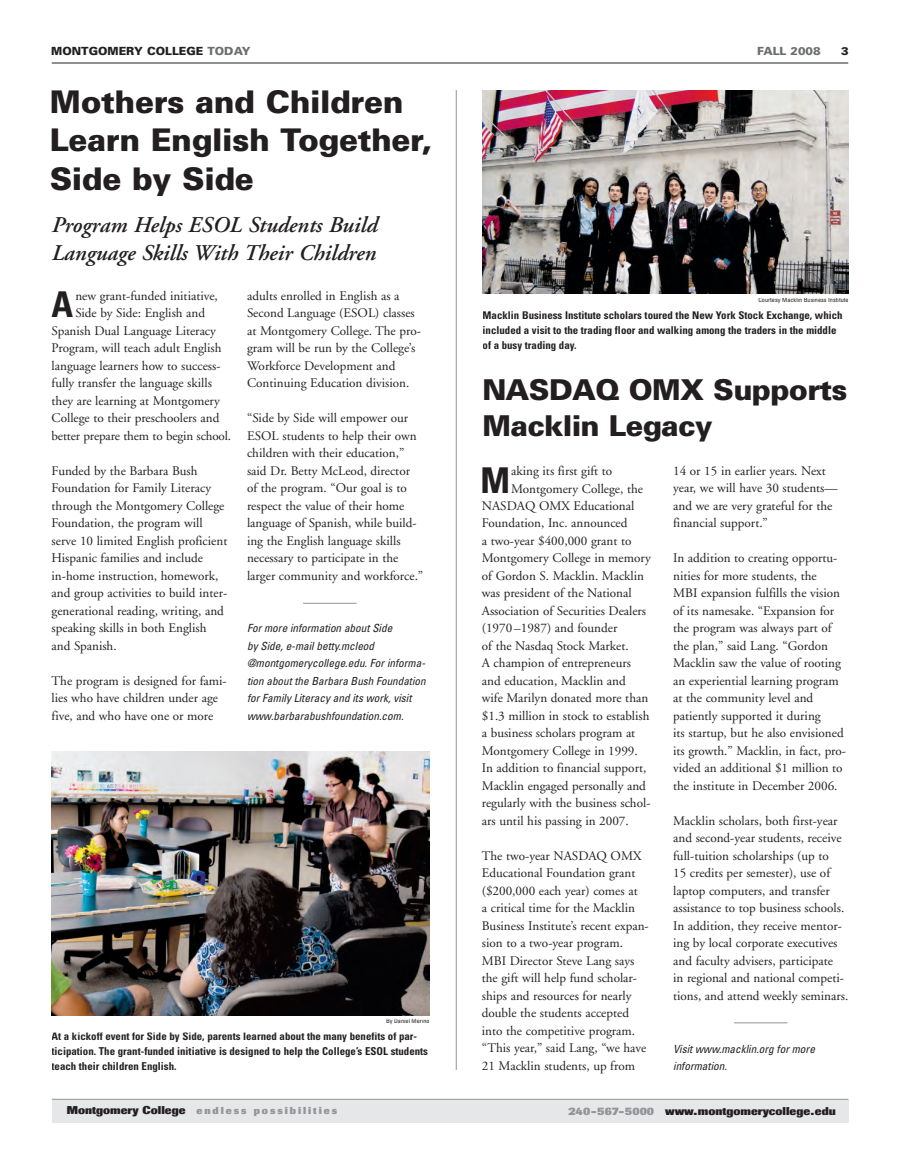
<style>
.page{position:relative;width:900px;height:1170px;background:#fff}
.page>*{position:absolute;margin:0;border:0;box-sizing:border-box;transform-origin:0 0}
.t1{font:700 condensed 35.5px "Univers";color:#231f20}
.t2{font:900 31.25px/38.8px "Univers";letter-spacing:-.015em;color:#231f20}
.t3{font:900 28.75px/36.2px "Univers";letter-spacing:-.025em;color:#231f20}
.t4{font:italic 600 22.5px/27.5px "Adobe Garamond";color:#231f20}
.t5{font:13.12px/17.5px "Adobe Garamond";color:#231f20}
.t6{font:13px "Adobe Garamond";letter-spacing:-.01em;color:#231f20}
.t7{font:italic condensed 11.25px/17.5px "Univers";color:#231f20}
.t8{font:800 11.25px "Imago";color:#231f20}
.t9{font:900 11.25px "Univers";color:#231f20}
.t10{font:900 11.25px "Univers";color:#6c6d70}
.t11{font:italic condensed 11.12px "Univers";color:#231f20}
.t12{font:700 condensed 10.88px/15px "Univers";color:#231f20}
.t13{font:800 10px "Imago";letter-spacing:.195em;color:#939598}
.t14{font:condensed 6.25px "Univers";color:#231f20}
.s1{color:#6c6d70}
.s2{font-size:11.25px;color:#231f20}
.s3{color:#939598}
</style>
<div class="page">
<div style="left:52px;top:1100px;width:796px;height:23px;background:#e6e7e9"></div>
<hr style="left:52px;top:1099px;width:796px;height:1px;background:#939598">
<hr style="left:52px;top:63px;width:796px;height:1px;background:#231f20">
<hr style="left:303px;top:603px;width:54px;height:1px;background:#939598">
<img style="left:482px;top:90px;width:366px;height:204px">
<hr style="left:456px;top:90px;width:1px;height:980px;background:#939598">
<img style="left:52px;top:752px;width:377px;height:263px">
<hr style="left:734px;top:1023px;width:54px;height:1px;background:#939598">
<p class="t9" style="left:51px;top:47px;width:201px">MONTGOMERY COLLEGE <span class="s1">TODAY</span></p>
<p class="t10" style="left:757px;top:47px;width:65px">FALL 2008</p>
<p class="t9" style="left:841px;top:47px;width:9px">3</p>
<h2 class="t2" style="left:50px;top:85px;width:384px">Mothers and Children<br>Learn English Together,<br>Side by Side</h2>
<h3 class="t4" style="left:52px;top:213px;width:327px">Program Helps ESOL Students Build<br>Language Skills With Their Children</h3>
<h1 class="t1" style="left:51px;top:292px;width:23px">A</h1>
<p class="t5" style="left:75px;top:288px;width:144px">new grant-funded initiative,</p>
<p class="t5" style="left:75px;top:306px;width:131px">Side by Side: English and</p>
<p class="t5" style="left:52px;top:323px;width:166px">Spanish Dual Language Literacy</p>
<p class="t5" style="left:52px;top:341px;width:172px">Program, will teach adult English</p>
<p class="t5" style="left:52px;top:358px;width:170px">language learners how to success-</p>
<p class="t5" style="left:52px;top:376px;width:162px">fully transfer the language skills</p>
<p class="t5" style="left:52px;top:393px;width:170px">they are learning at Montgomery</p>
<p class="t5" style="left:52px;top:411px;width:169px">College to their preschoolers and</p>
<p class="t6" style="left:52px;top:431px;width:181px">better prepare them to begin school.</p>
<p class="t5" style="left:52px;top:463px;width:177px">Funded by the Barbara Bush<br>Foundation for Family Literacy through the Montgomery College<br>Foundation, the program will serve 10 limited English proficient<br>Hispanic families and include in-home instruction, homework, and group activities to build inter&shy;generational reading, writing, and speaking skills in both English and Spanish.</p>
<p class="t5" style="left:52px;top:673px;width:177px">The program is designed for fami&shy;lies who have children under age five, and who have one or more</p>
<p class="t5" style="left:247px;top:288px;width:175px">adults enrolled in English as a<br>Second Language (ESOL) classes at Montgomery College. The pro&shy;gram will be run by the College’s<br>Workforce Development and<br>Continuing Education division.</p>
<p class="t5" style="left:247px;top:411px;width:178px">“Side by Side will empower our<br>ESOL students to help their own children with their education,” said Dr. Betty McLeod, director of the program. “Our goal is to respect the value of their home language of Spanish, while build&shy;ing the English language skills necessary to participate in the larger community and workforce.”</p>
<p class="t7" style="left:247px;top:621px;width:180px">For more information about Side<br>by Side, e-mail betty.mcleod @montgomerycollege.edu. For informa-</p>
<p class="t11" style="left:247px;top:677px;width:180px">tion about the Barbara Bush Foundation</p>
<p class="t7" style="left:247px;top:691px;width:166px">for Family Literacy and its work, visit www.barbarabushfoundation.com.</p>
<p class="t14" style="left:386px;top:1019px;width:45px">By Daniel Merino</p>
<p class="t12" style="left:52px;top:1029px;width:378px">At a kickoff event for Side by Side, parents learned about the many benefits of par&shy;ticipation. The grant-funded initiative is designed to help the College’s ESOL students teach their children English.</p>
<p class="t14" style="left:758px;top:298px;width:92px">Courtesy Macklin Business Institute</p>
<p class="t12" style="left:483px;top:308px;width:362px">Macklin Business Institute scholars toured the New York Stock Exchange, which included a visit to the trading floor and walking among the traders in the middle of a busy trading day.</p>
<h3 class="t3" style="left:482px;top:374px;width:367px">NASDAQ OMX Supports<br>Macklin Legacy</h3>
<h1 class="t1" style="left:481px;top:467px;width:31px">M</h1>
<p class="t5" style="left:511px;top:463px;width:103px">aking its first gift to</p>
<p class="t5" style="left:673px;top:463px;width:166px">14 or 15 in earlier years. Next year, we will have 30 students— and we are very grateful for the financial support.”</p>
<p class="t5" style="left:673px;top:551px;width:175px">In addition to creating opportu&shy;nities for more students, the<br>MBI expansion fulfills the vision of its namesake. “Expansion for the program was always part of the plan,” said Lang. “Gordon<br>Macklin saw the value of rooting an experiential learning program at the community level and patiently supported it during<br>its startup, but he also envisioned its growth.” Macklin, in fact, pro&shy;vided an additional $1 million to the institute in December 2006.</p>
<p class="t5" style="left:673px;top:813px;width:177px">Macklin scholars, both first-year and second-year students, receive full-tuition scholarships (up to<br>15 credits per semester), use of laptop computers, and transfer assistance to top business schools.<br>In addition, they receive mentor&shy;ing by local corporate executives and faculty advisers, participate<br>in regional and national competi&shy;tions, and attend weekly seminars.</p>
<p class="t5" style="left:511px;top:481px;width:133px">Montgomery College, the</p>
<p class="t5" style="left:482px;top:498px;width:154px">NASDAQ OMX Educational</p>
<p class="t5" style="left:482px;top:516px;width:147px">Foundation, Inc. announced</p>
<p class="t5" style="left:482px;top:533px;width:151px">a two-year $400,000 grant to</p>
<p class="t5" style="left:482px;top:551px;width:170px">Montgomery College in memory</p>
<p class="t5" style="left:482px;top:568px;width:164px">of Gordon S. Macklin. Macklin</p>
<p class="t5" style="left:482px;top:586px;width:151px">was president of the National</p>
<p class="t5" style="left:482px;top:603px;width:166px">Association of Securities Dealers</p>
<p class="t5" style="left:482px;top:621px;width:137px">(1970 –1987) and founder</p>
<p class="t5" style="left:482px;top:638px;width:148px">of the Nasdaq Stock Market.</p>
<p class="t5" style="left:482px;top:656px;width:151px">A champion of entrepreneurs</p>
<p class="t5" style="left:482px;top:673px;width:145px">and education, Macklin and</p>
<p class="t5" style="left:482px;top:691px;width:168px">wife Marilyn donated more than</p>
<p class="t5" style="left:482px;top:708px;width:169px">$1.3 million in stock to establish</p>
<p class="t5" style="left:482px;top:726px;width:155px">a business scholars program at</p>
<p class="t5" style="left:482px;top:743px;width:157px">Montgomery College in 1999.</p>
<p class="t5" style="left:482px;top:761px;width:166px">In addition to financial support,</p>
<p class="t5" style="left:482px;top:778px;width:166px">Macklin engaged personally and</p>
<p class="t5" style="left:482px;top:796px;width:170px">regularly with the business schol-</p>
<p class="t5" style="left:482px;top:813px;width:148px">ars until his passing in 2007.</p>
<p class="t5" style="left:482px;top:848px;width:168px">The two-year NASDAQ OMX<br>Educational Foundation grant ($200,000 each year) comes at<br>a critical time for the Macklin<br>Business Institute’s recent expan&shy;sion to a two-year program.<br>MBI Director Steve Lang says the gift will help fund scholar&shy;ships and resources for nearly double the students accepted into the competitive program. “This year,” said Lang, “we have<br>21 Macklin students, up from</p>
<p class="t7" style="left:673px;top:1041px;width:143px">Visit www.macklin.org for more information.</p>
<p class="t13" style="left:67px;top:1107px;width:272px"><span class="s2">Montgomery College</span> endless possibilities</p>
<p class="t8" style="left:568px;top:1107px;width:269px"><span class="s3">240-567-5000</span> www.montgomerycollege.edu</p>
</div>
